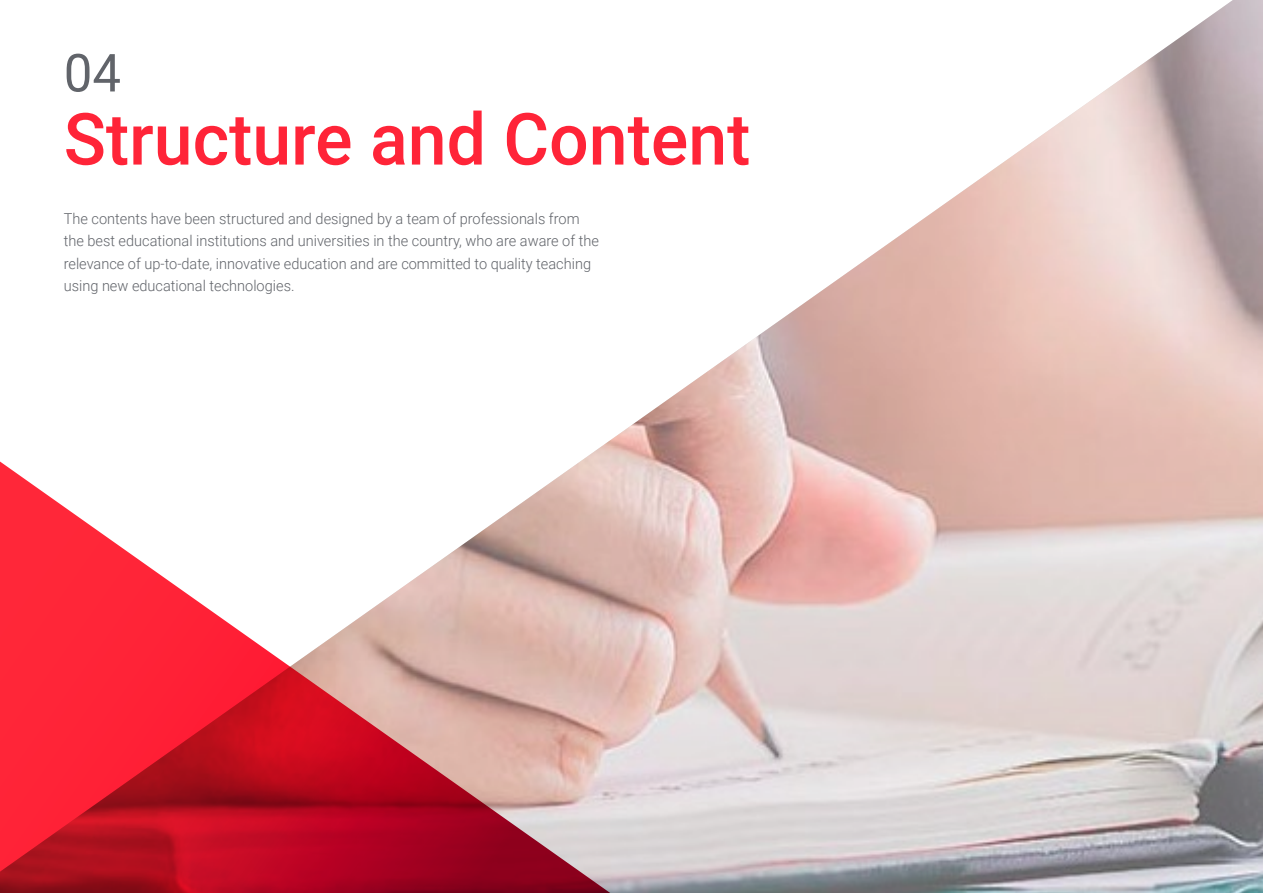
<style>
.page{position:relative;width:1263px;height:893px;background:#fff}
.page>*{position:absolute;margin:0;border:0;box-sizing:border-box;transform-origin:0 0}
.t1{font:500 72px "Roboto";color:#ff2438}
.t2{font:52.5px "Roboto";color:#61646a}
.t3{font:300 15px/22.5px "Roboto";color:#61646a}
</style>
<div class="page">
<img style="left:602px;top:0;width:661px;height:893px">
<svg style="left:0;top:446px;width:640px;height:447px"></svg>
<h2 class="t2" style="left:64px;top:36px;width:59px">04</h2>
<h1 class="t1" style="left:64px;top:89px;width:688px">Structure and Content</h1>
<p class="t3" style="left:64px;top:207px;width:537px">The contents have been structured and designed by a team of professionals from the best educational institutions and universities in the country, who are aware of the relevance of up-to-date, innovative education and are committed to quality teaching using new educational technologies.</p>
</div>
